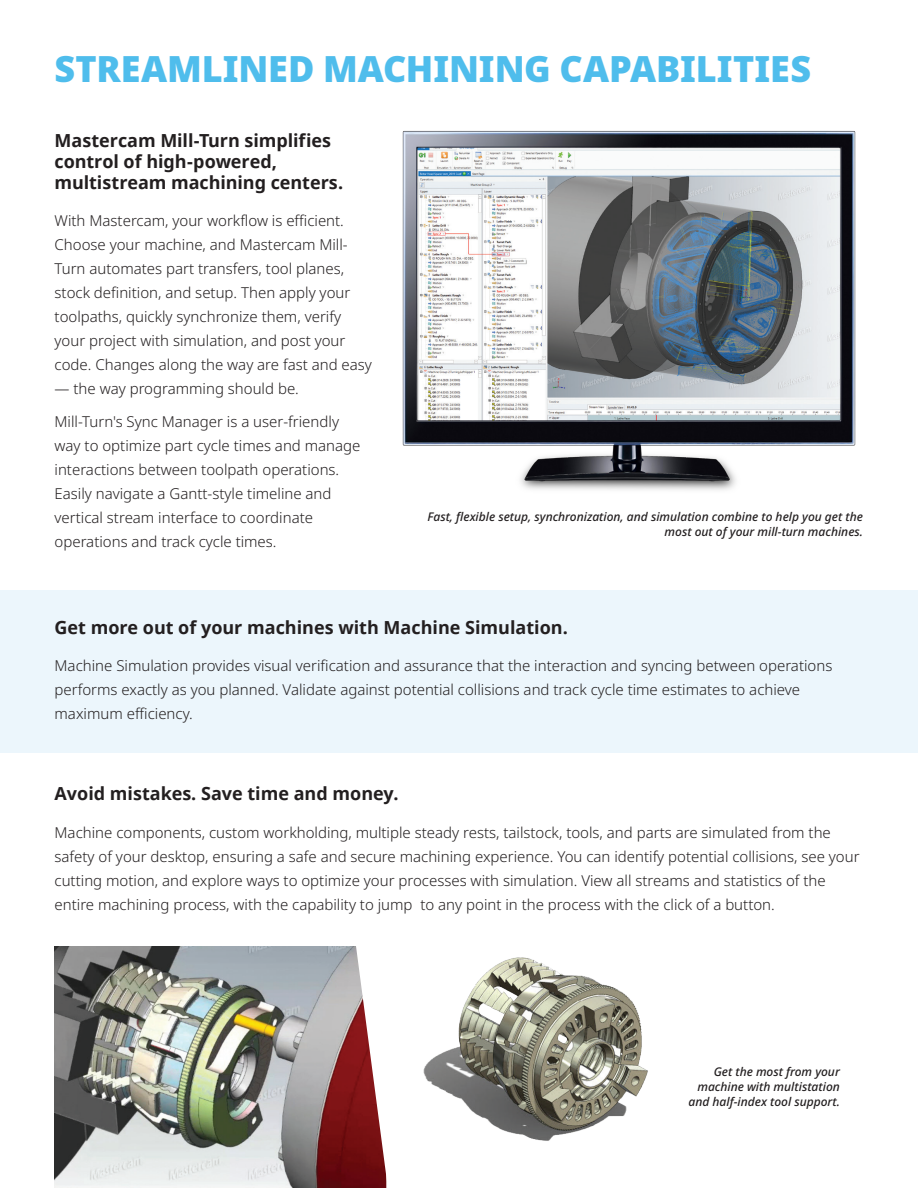
<style>
.page{position:relative;width:918px;height:1188px;background:#fff}
.page>*{position:absolute;margin:0;border:0;box-sizing:border-box;transform-origin:0 0}
.t1{font:900 36px "Noto Sans";letter-spacing:-.005em;color:#4fbdec}
.subhead{font:700 18px/21px "Noto Sans";color:#231f20}
.t2{font:300 15px/24px "Noto Sans";color:#231f20}
.bullets{font:italic 500 12px/15px "Noto Sans";color:#231f20;text-align:right}
</style>
<div class="page">
<div style="left:0;top:590px;width:918px;height:163px;background:#ecf6fc"></div>
<img style="left:55px;top:947px;width:296px;height:241px">
<svg style="left:351px;top:946px;width:36px;height:242px"></svg>
<img style="left:402px;top:130px;width:454px;height:360px">
<img style="left:423px;top:957px;width:225px;height:184px">
<p class="t1" style="left:55px;top:42px;width:758px">STREAMLINED MACHINING CAPABILITIES</p>
<p class="subhead" style="left:55px;top:129px;width:290px">Mastercam Mill-Turn simplifies control of high-powered, multistream machining centers.</p>
<p class="t2" style="left:55px;top:209px;width:319px">With Mastercam, your workflow is efficient.<br>Choose your machine, and Mastercam Mill-Turn automates part transfers, tool planes, stock definition, and setup. Then apply your toolpaths, quickly synchronize them, verify your project with simulation, and post your code. Changes along the way are fast and easy</p>
<p class="t2" style="left:55px;top:377px;width:246px">— the way programming should be.</p>
<p class="t2" style="left:55px;top:410px;width:307px">Mill-Turn's Sync Manager is a user-friendly way to optimize part cycle times and manage interactions between toolpath operations.<br>Easily navigate a Gantt-style timeline and vertical stream interface to coordinate operations and track cycle times.</p>
<p class="bullets" style="left:428px;top:509px;width:437px">Fast, flexible setup, synchronization, and simulation combine to help you get the most out of your mill-turn machines.</p>
<p class="subhead" style="left:55px;top:616px;width:515px">Get more out of your machines with Machine Simulation.</p>
<p class="t2" style="left:55px;top:654px;width:779px">Machine Simulation provides visual verification and assurance that the interaction and syncing between operations performs exactly as you planned. Validate against potential collisions and track cycle time estimates to achieve maximum efficiency.</p>
<p class="subhead" style="left:55px;top:783px;width:346px">Avoid mistakes. Save time and money.</p>
<p class="t2" style="left:55px;top:821px;width:807px">Machine components, custom workholding, multiple steady rests, tailstock, tools, and parts are simulated from the safety of your desktop, ensuring a safe and secure machining experience. You can identify potential collisions, see your cutting motion, and explore ways to optimize your processes with simulation. View all streams and statistics of the entire machining process, with the capability to jump to any point in the process with the click of a button.</p>
<p class="bullets" style="left:689px;top:1064px;width:153px">Get the most from your machine with multistation and half-index tool support.</p>
</div>
